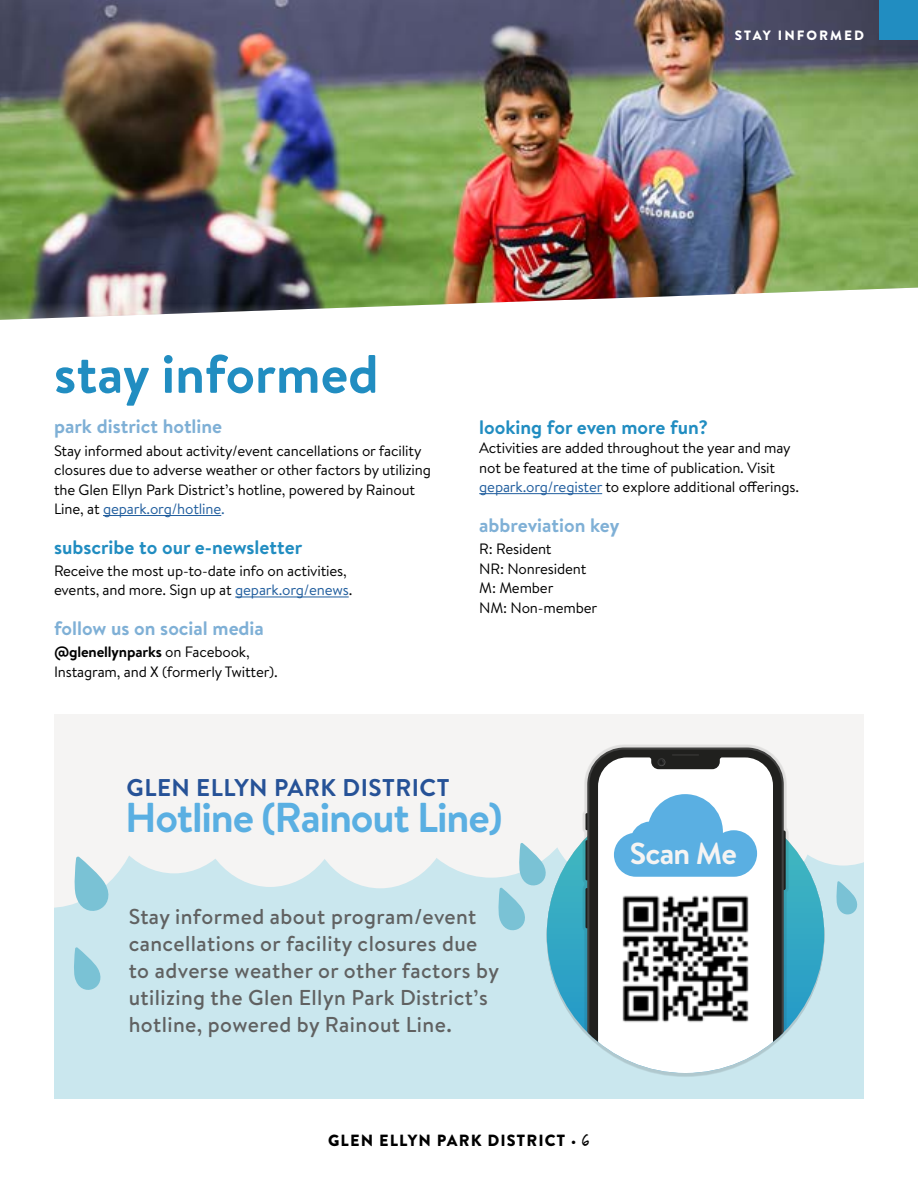
<style>
.page{position:relative;width:918px;height:1188px;background:#fff}
.page>*{position:absolute;margin:0;border:0;box-sizing:border-box;transform-origin:0 0}
.t1{font:700 54px "Brandon Text";color:#218dc1}
.t2{font:700 41.7px "Brandon Text";letter-spacing:-.03em;color:#5aafe2}
.t3{font:700 30.3px "Brandon Text";letter-spacing:-.025em;color:#f5f4f3}
.t4{font:700 24.15px "Brandon Text";letter-spacing:.02em;color:#265297}
.t5{font:500 21.6px/26.8px "Brandon Text";letter-spacing:.02em;color:#606161}
.t6{font:700 19.5px "Brandon Text";color:#7fb0d6}
.t7{font:700 19.5px "Brandon Text";color:#218dc1}
.t8{font:900 16.2px "Brandon Grotesque";letter-spacing:.07em;color:#000}
.t9{font:15px/19.5px "Brandon Text";letter-spacing:-.01em;color:#000}
.t10{font:900 13.5px "Brandon Grotesque";letter-spacing:.15em;color:#fff}
.s1{color:#215e9e}
.s2{font-weight:700}
.s3{font-weight:400}
.s4{font-family:"Born Ready Upright";font-weight:400;font-size:21.6px}
</style>
<div class="page">
<img style="left:0;top:0;width:918px;height:320px">
<hr style="left:479px;top:493px;width:123px;height:1px;background:#215e9e">
<hr style="left:103px;top:515px;width:118px;height:1px;background:#215e9e">
<hr style="left:235px;top:597px;width:114px;height:1px;background:#215e9e">
<div style="left:880px;top:0;width:38px;height:40px;background:#218dc1"></div>
<div style="left:54px;top:715px;width:810px;height:384px;background:#cae7ee"></div>
<svg style="left:74px;top:947px;width:27px;height:43px"></svg>
<svg style="left:547px;top:796px;width:277px;height:277px;background:#2da1c3"></svg>
<svg style="left:587px;top:932px;width:197px;height:141px;fill:#fff"></svg>
<img style="left:608px;top:932px;width:155px;height:103px">
<svg style="left:54px;top:715px;width:810px;height:217px"></svg>
<p class="t10" style="left:735px;top:26px;width:131px">STAY INFORMED</p>
<h1 class="t1" style="left:54px;top:336px;width:326px">stay informed</h1>
<h3 class="t6" style="left:54px;top:413px;width:170px">park district hotline</h3>
<p class="t9" style="left:54px;top:440px;width:379px">Stay informed about activity/event cancellations or facility closures due to adverse weather or other factors by utilizing the Glen Ellyn Park District’s hotline, powered by Rainout Line, at <span class="s1">gepark.org/hotline.</span></p>
<h3 class="t7" style="left:54px;top:533px;width:250px">subscribe to our e-newsletter</h3>
<p class="t9" style="left:54px;top:561px;width:300px">Receive the most up-to-date info on activities, events, and more. Sign up at <span class="s1">gepark.org/enews</span>.</p>
<h3 class="t6" style="left:54px;top:615px;width:211px">follow us on social media</h3>
<p class="t9" style="left:54px;top:642px;width:225px"><span class="s2">@glenellynparks</span> on Facebook,<br>Instagram, and X (formerly Twitter).</p>
<h3 class="t7" style="left:479px;top:413px;width:231px">looking for even more fun?</h3>
<p class="t9" style="left:479px;top:438px;width:321px">Activities are added throughout the year and may not be featured at the time of publication. Visit <span class="s1">gepark.org/register</span> to explore additional offerings.</p>
<h3 class="t6" style="left:479px;top:512px;width:142px">abbreviation key</h3>
<p class="t9" style="left:479px;top:539px;width:120px">R: Resident<br>NR: Nonresident<br>M: Member<br>NM: Non-member</p>
<h3 class="t4" style="left:126px;top:770px;width:325px">GLEN ELLYN PARK DISTRICT</h3>
<h2 class="t2" style="left:125px;top:789px;width:379px">Hotline (Rainout Line)</h2>
<h3 class="t5" style="left:129px;top:903px;width:372px">Stay informed about program/event cancellations or facility closures due to adverse weather or other factors by utilizing the Glen Ellyn Park District’s hotline, powered by Rainout Line.</h3>
<p class="t8" style="left:328px;top:1129px;width:263px">GLEN ELLYN PARK DISTRICT <span class="s3">•</span> <span class="s4">6</span></p>
<h3 class="t3" style="left:630px;top:832px;width:109px">Scan Me</h3>
</div>
